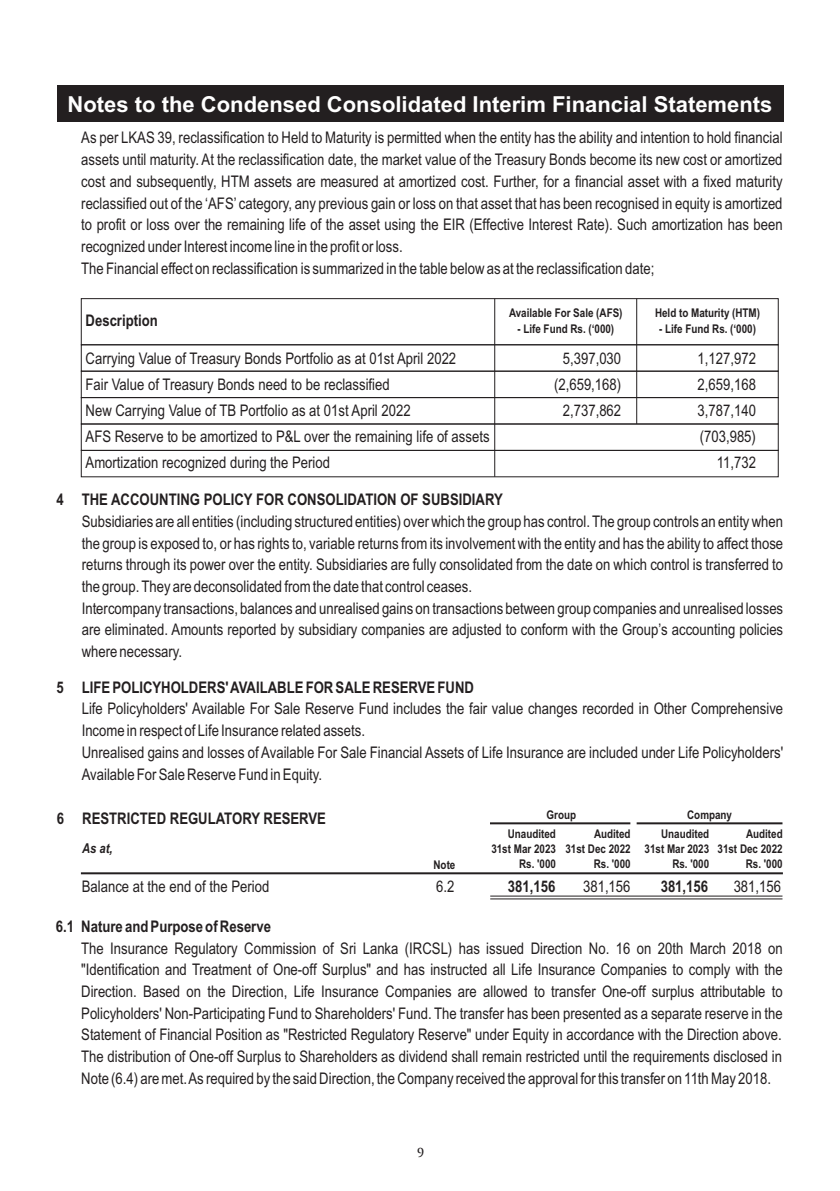
<style>
.page{position:relative;width:840px;height:1191px;background:#fff}
.page>*{position:absolute;margin:0;border:0;box-sizing:border-box;transform-origin:0 0}
.t1{font:700 22px "Arial";color:#fff}
.t2{font:16px/21.6px "Arial Narrow";color:#231f20}
.t3{font:700 16px "Arial Narrow";color:#231f20}
.t4{font:14px "Scala LF Caps";color:#231f20}
.t5{font:italic 700 13.6px "Arial Narrow";color:#231f20}
.t6{font:700 12px/15.2px "Arial Narrow";color:#231f20;text-align:right}
</style>
<div class="page">
<div style="left:57px;top:85px;width:725px;height:37px;background:#231f20"></div>
<hr style="left:489px;top:822px;width:141px;height:2px;background:#231f20">
<hr style="left:636px;top:822px;width:146px;height:2px;background:#231f20">
<hr style="left:81px;top:872px;width:701px;height:2px;background:#231f20">
<hr style="left:490px;top:895px;width:292px;height:1px;background:#231f20">
<hr style="left:490px;top:898px;width:292px;height:1px;background:#231f20">
<div style="left:81px;top:298px;width:697px;height:47px;border:1px solid #231f20"></div>
<div style="left:81px;top:344px;width:697px;height:28px;border:1px solid #231f20"></div>
<div style="left:81px;top:371px;width:697px;height:27px;border:1px solid #231f20"></div>
<div style="left:81px;top:397px;width:697px;height:27px;border:1px solid #231f20"></div>
<div style="left:81px;top:423px;width:697px;height:28px;border:1px solid #231f20"></div>
<div style="left:81px;top:450px;width:697px;height:27px;border:1px solid #231f20"></div>
<hr style="left:494px;top:299px;width:1px;height:178px;background:#231f20">
<hr style="left:636px;top:299px;width:1px;height:125px;background:#231f20">
<h1 class="t1" style="left:67px;top:96px;width:706px">Notes to the Condensed Consolidated Interim Financial Statements</h1>
<p class="t2" style="left:81px;top:128px;width:702px">As per LKAS 39, reclassification to Held to Maturity is permitted when the entity has the ability and intention to hold financial assets until maturity. At the reclassification date, the market value of the Treasury Bonds become its new cost or amortized cost and subsequently, HTM assets are measured at amortized cost. Further, for a financial asset with a fixed maturity reclassified out of the ‘AFS’ category, any previous gain or loss on that asset that has been recognised in equity is amortized to profit or loss over the remaining life of the asset using the EIR (Effective Interest Rate). Such amortization has been recognized under Interest income line in the profit or loss.<br>The Financial effect on reclassification is summarized in the table below as at the reclassification date;</p>
<p class="t3" style="left:85px;top:314px;width:74px">Description</p>
<p class="t6" style="left:508px;top:306px;width:115px">Available For Sale (AFS)</p>
<p class="t6" style="left:517px;top:322px;width:98px">- Life Fund Rs. (‘000)</p>
<p class="t6" style="left:654px;top:306px;width:106px">Held to Maturity (HTM)</p>
<p class="t6" style="left:658px;top:322px;width:98px">- Life Fund Rs. (‘000)</p>
<p class="t2" style="left:85px;top:349px;width:372px">Carrying Value of Treasury Bonds Portfolio as at 01st April 2022</p>
<p class="t2" style="left:562px;top:349px;width:60px">5,397,030</p>
<p class="t2" style="left:697px;top:349px;width:60px">1,127,972</p>
<p class="t2" style="left:85px;top:375px;width:305px">Fair Value of Treasury Bonds need to be reclassified</p>
<p class="t2" style="left:553px;top:375px;width:69px">(2,659,168)</p>
<p class="t2" style="left:697px;top:375px;width:60px">2,659,168</p>
<p class="t2" style="left:85px;top:401px;width:326px">New Carrying Value of TB Portfolio as at 01st April 2022</p>
<p class="t2" style="left:562px;top:401px;width:60px">2,737,862</p>
<p class="t2" style="left:697px;top:401px;width:60px">3,787,140</p>
<p class="t2" style="left:85px;top:427px;width:405px">AFS Reserve to be amortized to P&amp;L over the remaining life of assets</p>
<p class="t2" style="left:699px;top:427px;width:58px">(703,985)</p>
<p class="t2" style="left:85px;top:453px;width:246px">Amortization recognized during the Period</p>
<p class="t2" style="left:716px;top:453px;width:41px">11,732</p>
<p class="t3" style="left:56px;top:493px;width:447px">4 THE ACCOUNTING POLICY FOR CONSOLIDATION OF SUBSIDIARY</p>
<p class="t2" style="left:82px;top:512px;width:702px">Subsidiaries are all entities (including structured entities) over which the group has control. The group controls an entity when the group is exposed to, or has rights to, variable returns from its involvement with the entity and has the ability to affect those returns through its power over the entity. Subsidiaries are fully consolidated from the date on which control is transferred to the group. They are deconsolidated from the date that control ceases.<br>Intercompany transactions, balances and unrealised gains on transactions between group companies and unrealised losses are eliminated. Amounts reported by subsidiary companies are adjusted to conform with the Group’s accounting policies where necessary.</p>
<p class="t3" style="left:56px;top:681px;width:419px">5 LIFE POLICYHOLDERS' AVAILABLE FOR SALE RESERVE FUND</p>
<p class="t2" style="left:82px;top:699px;width:702px">Life Policyholders' Available For Sale Reserve Fund includes the fair value changes recorded in Other Comprehensive Income in respect of Life Insurance related assets.<br>Unrealised gains and losses of Available For Sale Financial Assets of Life Insurance are included under Life Policyholders' Available For Sale Reserve Fund in Equity.</p>
<p class="t3" style="left:57px;top:812px;width:271px">6 RESTRICTED REGULATORY RESERVE</p>
<p class="t6" style="left:507px;top:806px;width:70px;line-height:19.4px;text-align:left;text-indent:39px">Group<br>Unaudited</p>
<p class="t6" style="left:491px;top:842px;width:66px">31st Mar 2023<br>Rs. '000</p>
<p class="t6" style="left:686px;top:808px;width:46px">Company</p>
<p class="t6" style="left:565px;top:827px;width:67px">Audited<br>31st Dec 2022<br>Rs. '000</p>
<p class="t6" style="left:717px;top:827px;width:67px">Audited<br>31st Dec 2022<br>Rs. '000</p>
<p class="t6" style="left:644px;top:827px;width:66px">Unaudited<br>31st Mar 2023<br>Rs. '000</p>
<p class="t5" style="left:82px;top:843px;width:32px">As at,</p>
<p class="t6" style="left:433px;top:857px;width:23px">Note</p>
<p class="t2" style="left:82px;top:877px;width:189px">Balance at the end of the Period</p>
<p class="t2" style="left:436px;top:877px;width:20px">6.2</p>
<p class="t3" style="left:507px;top:880px;width:49px">381,156</p>
<p class="t2" style="left:582px;top:877px;width:49px">381,156</p>
<p class="t3" style="left:660px;top:880px;width:49px">381,156</p>
<p class="t2" style="left:733px;top:877px;width:49px">381,156</p>
<p class="t3" style="left:56px;top:920px;width:216px">6.1 Nature and Purpose of Reserve</p>
<p class="t2" style="left:81px;top:938px;width:702px;text-align:justify">The Insurance Regulatory Commission of Sri Lanka (IRCSL) has issued Direction No. 16 on 20th March 2018 on "Identification and Treatment of One-off Surplus" and has instructed all Life Insurance Companies to comply with the Direction. Based on the Direction, Life Insurance Companies are allowed to transfer One-off surplus attributable to Policyholders' Non-Participating Fund to Shareholders' Fund. The transfer has been presented as a separate reserve in the Statement of Financial Position as "Restricted Regulatory Reserve" under Equity in accordance with the Direction above.<br>The distribution of One-off Surplus to Shareholders as dividend shall remain restricted until the requirements disclosed in Note (6.4) are met. As required by the said Direction, the Company received the approval for this transfer on 11th May 2018.</p>
<p class="t4" style="left:417px;top:1144px;width:8px">9</p>
</div>
